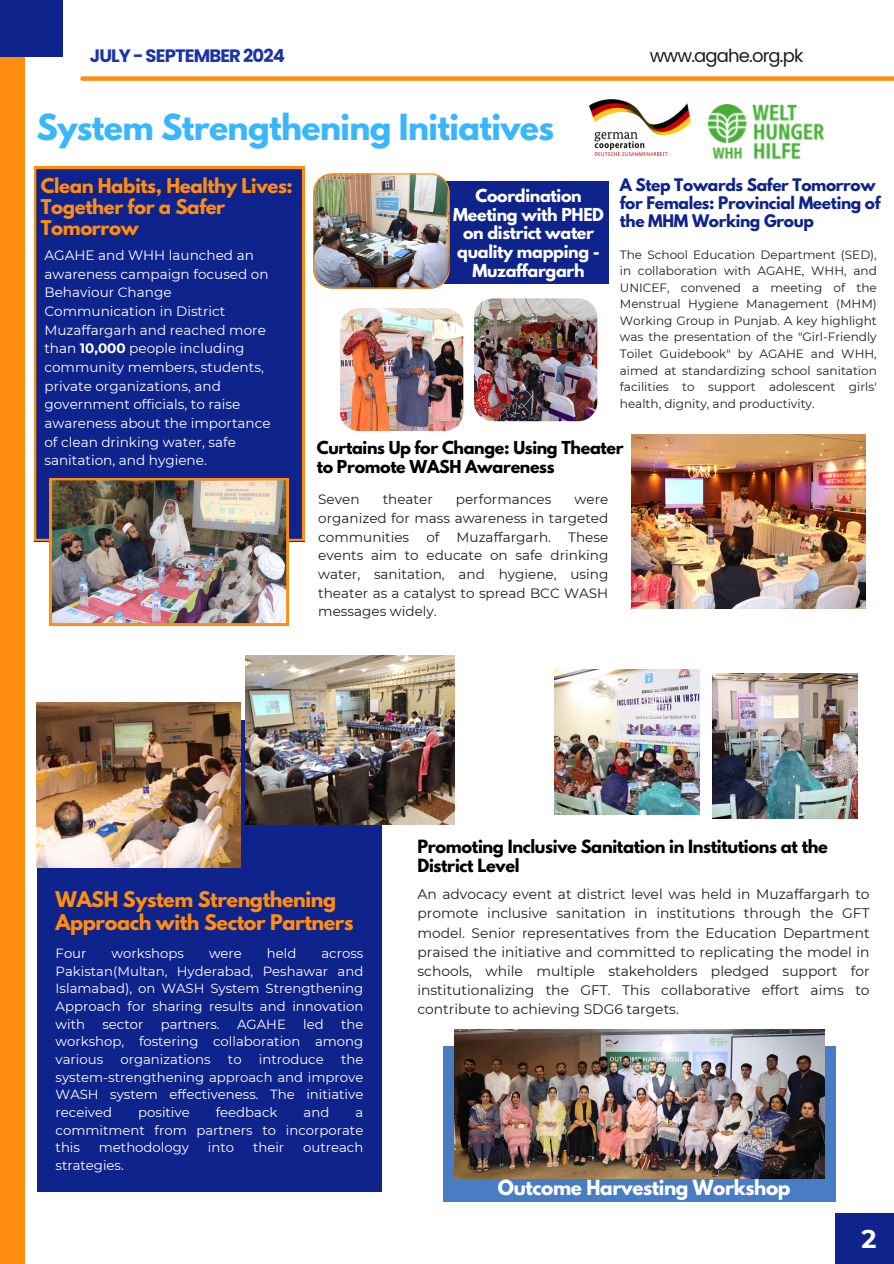
<style>
.page{position:relative;width:894px;height:1264px;background:#fff}
.page>*{position:absolute;margin:0;border:0;box-sizing:border-box;transform-origin:0 0}
.t1{font:700 31.8px "League Spartan";letter-spacing:-.02em;color:#38b6ff}
.t2{font:700 25.5px "Montserrat";color:#fff}
.t3{font:700 19.2px/22.5px "League Spartan";letter-spacing:-.02em;color:#ff8d10}
.t4{font:700 18.45px "League Spartan";letter-spacing:-.02em;color:#fff}
.t5{font:700 18.15px/21.1px "League Spartan";letter-spacing:-.02em;color:#ff8d10}
.t6{font:700 18px "Poppins";letter-spacing:-.05em;color:#1c32a8}
.t7{font:18px "Poppins";letter-spacing:-.05em;color:#1e1e1e}
.t8{font:700 16.2px/19px "League Spartan";letter-spacing:-.02em;color:#000}
.t9{font:700 15.9px/18.6px "League Spartan";letter-spacing:-.02em;color:#fff;text-align:center}
.t10{font:700 15.9px/18.6px "League Spartan";letter-spacing:-.02em;color:#000}
.t11{font:700 15.3px/18px "League Spartan";letter-spacing:-.02em;color:#0f238d}
.t12{font:13.8px/19px "Montserrat";color:#1e1e1e;text-align:justify}
.t13{font:13.65px/18.6px "Montserrat";color:#fff}
.t14{font:13.5px/18.6px "Montserrat";color:#1e1e1e;text-align:justify}
.t15{font:13.2px/17.7px "Montserrat";color:#fff;text-align:justify}
.t16{font:12px/16.5px "Montserrat";color:#1e1e1e;text-align:justify}
.s1{font-weight:700}
</style>
<div class="page">
<div style="left:0;top:0;width:24px;height:1263px;background:#ff8d10"></div>
<div style="left:34px;top:167px;width:270px;height:373px;background:#0f238d"></div>
<div style="left:444px;top:181px;width:164px;height:103px;background:#0f238d"></div>
<div style="left:0;top:0;width:63px;height:56px;background:#0f238d"></div>
<div style="left:443px;top:1046px;width:392px;height:156px;background:#487dc4"></div>
<div style="left:835px;top:1212px;width:58px;height:51px;background:#0f238d"></div>
<img style="left:313px;top:173px;width:136px;height:115px">
<img style="left:340px;top:308px;width:123px;height:123px;border-radius:19px">
<img style="left:474px;top:298px;width:123px;height:123px;border-radius:19px">
<img style="left:589px;top:100px;width:101px;height:56px">
<img style="left:708px;top:105px;width:117px;height:54px">
<img style="left:50px;top:478px;width:238px;height:147px">
<img style="left:631px;top:434px;width:234px;height:174px">
<img style="left:554px;top:670px;width:145px;height:144px">
<img style="left:712px;top:673px;width:145px;height:145px">
<div style="left:37px;top:720px;width:344px;height:471px;background:#0f238d"></div>
<img style="left:36px;top:702px;width:205px;height:165px">
<img style="left:245px;top:655px;width:209px;height:169px">
<div style="left:82px;top:76px;width:811px;height:5px;background:#ff8d10"></div>
<img style="left:454px;top:1029px;width:369px;height:149px">
<h6 class="t6" style="left:90px;top:43px;width:196px">JULY - SEPTEMBER 2024</h6>
<p class="t7" style="left:649px;top:43px;width:155px">www.agahe.org.pk</p>
<h3 class="t1" style="left:37px;top:111px;width:519px">System Strengthening Initiatives</h3>
<p class="t5" style="left:41px;top:177px;width:253px">Clean Habits, Healthy Lives:<br>Together for a Safer<br>Tomorrow</p>
<p class="t13" style="left:44px;top:246px;width:228px">AGAHE and WHH launched an awareness campaign focused on<br>Behaviour Change<br>Communication in District<br>Muzaffargarh and reached more than <span class="s1">10,000</span> people including community members, students, private organizations, and government officials, to raise awareness about the importance of clean drinking water, safe sanitation, and hygiene.</p>
<h3 class="t9" style="left:453px;top:188px;width:152px">Coordination<br>Meeting with PHED on district water quality mapping -<br>Muzaffargarh</h3>
<h6 class="t11" style="left:619px;top:177px;width:262px">A Step Towards Safer Tomorrow for Females: Provincial Meeting of the MHM Working Group</h6>
<h5 class="t16" style="left:619px;top:246px;width:258px">The School Education Department (SED), in collaboration with AGAHE, WHH, and UNICEF, convened a meeting of the Menstrual Hygiene Management (MHM)<br>Working Group in Punjab. A key highlight was the presentation of the "Girl-Friendly Toilet Guidebook" by AGAHE and WHH, aimed at standardizing school sanitation facilities to support adolescent girls' health, dignity, and productivity.</h5>
<h1 class="t10" style="left:317px;top:440px;width:308px">Curtains Up for Change: Using Theater to Promote WASH Awareness</h1>
<p class="t14" style="left:318px;top:490px;width:43px">Seven</p>
<p class="t14" style="left:382px;top:490px;width:52px">theater</p>
<p class="t14" style="left:456px;top:490px;width:97px">performances</p>
<p class="t14" style="left:318px;top:490px;width:291px;text-indent:256px">were organized for mass awareness in targeted communities</p>
<p class="t14" style="left:426px;top:527px;width:15px">of</p>
<p class="t14" style="left:456px;top:527px;width:96px">Muzaffargarh.</p>
<p class="t14" style="left:318px;top:527px;width:291px;text-indent:250px">These events aim to educate on safe drinking water, sanitation, and hygiene, using theater as a catalyst to spread BCC WASH messages widely.</p>
<h6 class="t8" style="left:417px;top:839px;width:412px">Promoting Inclusive Sanitation in Institutions at the<br>District Level</h6>
<p class="t3" style="left:56px;top:890px;width:299px">WASH System Strengthening<br>Approach with Sector Partners</p>
<h3 class="t15" style="left:56px;top:944px;width:32px">Four</h3>
<h3 class="t15" style="left:111px;top:944px;width:74px">workshops</h3>
<h3 class="t15" style="left:209px;top:944px;width:34px">were</h3>
<h3 class="t15" style="left:267px;top:944px;width:31px">held</h3>
<h3 class="t15" style="left:56px;top:944px;width:309px;text-indent:266px">across Pakistan(Multan, Hyderabad, Peshawar and Islamabad), on WASH System Strengthening Approach for sharing results and innovation with</h3>
<h3 class="t15" style="left:56px;top:1015px;width:309px;text-indent:285px">the workshop, fostering collaboration among various</h3>
<h3 class="t15" style="left:102px;top:1015px;width:42px">sector</h3>
<h3 class="t15" style="left:161px;top:1015px;width:60px">partners.</h3>
<h3 class="t15" style="left:237px;top:1015px;width:50px">AGAHE</h3>
<h3 class="t15" style="left:303px;top:1015px;width:22px">led</h3>
<h3 class="t15" style="left:56px;top:1050px;width:309px;text-indent:285px">the system-strengthening approach and improve WASH system effectiveness. The initiative received</h3>
<h3 class="t15" style="left:120px;top:1050px;width:92px">organizations</h3>
<h3 class="t15" style="left:228px;top:1050px;width:15px">to</h3>
<h3 class="t15" style="left:259px;top:1050px;width:66px">introduce</h3>
<h3 class="t15" style="left:138px;top:1103px;width:53px">positive</h3>
<h3 class="t15" style="left:216px;top:1103px;width:63px">feedback</h3>
<h3 class="t15" style="left:303px;top:1103px;width:27px">and</h3>
<h3 class="t15" style="left:56px;top:1103px;width:309px;text-indent:300px">a commitment from partners to incorporate this</h3>
<h3 class="t15" style="left:99px;top:1138px;width:92px">methodology</h3>
<h3 class="t15" style="left:208px;top:1138px;width:28px">into</h3>
<h3 class="t15" style="left:253px;top:1138px;width:33px">their</h3>
<h3 class="t15" style="left:303px;top:1138px;width:62px">outreach</h3>
<h3 class="t15" style="left:56px;top:1156px;width:70px">strategies.</h3>
<h5 class="t12" style="left:417px;top:884px;width:453px">An advocacy event at district level was held in Muzaffargarh to promote inclusive sanitation in institutions through the GFT model. Senior representatives from the Education Department praised the initiative and committed to replicating the model in schools, while multiple stakeholders pledged support for institutionalizing the GFT. This collaborative effort aims to contribute to achieving SDG6 targets.</h5>
<p class="t4" style="left:498px;top:1178px;width:294px">Outcome Harvesting Workshop</p>
<p class="t2" style="left:861px;top:1223px;width:17px">2</p>
</div>
